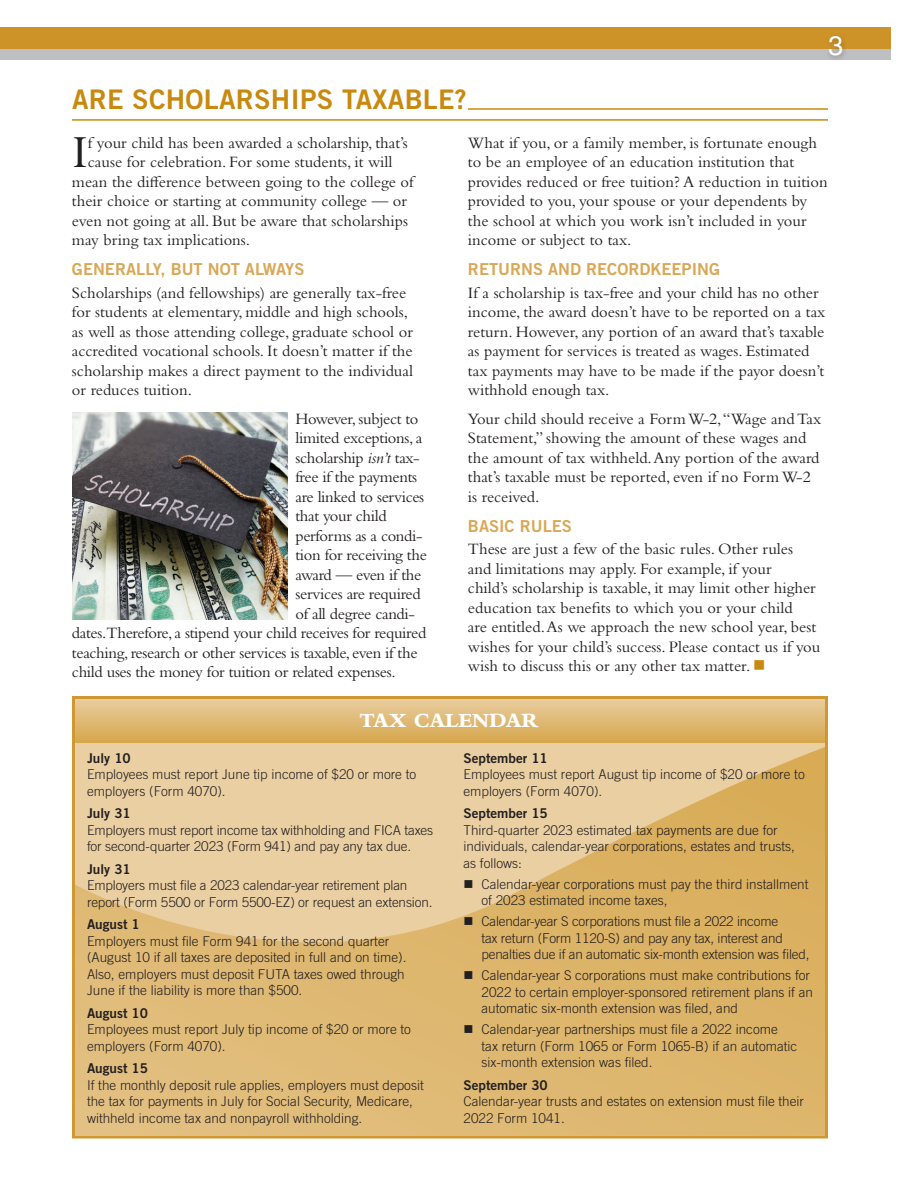
<style>
.page{position:relative;width:918px;height:1188px;background:#fff}
.page>*{position:absolute;margin:0;border:0;box-sizing:border-box;transform-origin:0 0}
.t1{font:47.85px "Bembo Std";color:#231f20}
.t2{font:27px "Trade Gothic LT Std Bd 2";letter-spacing:.01em;color:#c8890e}
.t3{font:27px "Helvetica LT Std";color:#fff}
.t4{font:800 21px "Bembo Std";color:#fff}
.t5{font:16.5px/19.5px "Bembo Std";color:#231f20}
.t6{font:16.5px "Bembo Std";letter-spacing:-.02em;color:#231f20}
.t7{font:16.5px "Trade Gothic LT Std Bd 2";color:#d9a756}
.t8{font:16.5px "Bembo Std";letter-spacing:-.03em;color:#231f20}
.t9{font:300 13.5px/16.5px "Trade Gothic LT Std";color:#231f20}
.t10{font:13.5px "Trade Gothic LT Std Bd 2";color:#231f20}
.s1{color:#c8890e}
.s2{font-style:italic}
</style>
<div class="page">
<div style="left:0;top:44px;width:890px;height:16px;background:#bebfc2"></div>
<div style="left:0;top:27px;width:890px;height:22px;background:#cd9328"></div>
<div style="left:826px;top:33px;width:22px;height:29px;background:#231f20;opacity:.3"></div>
<hr style="left:468px;top:108px;width:360px;height:2px;background:#c8890e">
<hr style="left:72px;top:119px;width:756px;height:2px;background:#c8890e">
<svg style="left:76px;top:747px;width:748px;height:387px;background:#e1be7f"></svg>
<div style="left:72px;top:698px;width:756px;height:45px;background:linear-gradient(to bottom,#eacea1,#d5a64b)"></div>
<div style="left:72px;top:696px;width:756px;height:442px;border:3px solid #d09833"></div>
<img style="left:72px;top:412px;width:216px;height:208px">
<h2 class="t3" style="left:828px;top:30px;width:17px">3</h2>
<h2 class="t2" style="left:72px;top:83px;width:396px">ARE SCHOLARSHIPS TAXABLE?</h2>
<h1 class="t1" style="left:72px;top:124px;width:17px">I</h1>
<p class="t5" style="left:88px;top:132px;width:321px">f your child has been awarded a scholarship, that’s</p>
<p class="t5" style="left:468px;top:132px;width:361px">What if you, or a family member, is fortunate enough to be an employee of an education institution that provides reduced or free tuition? A reduction in tuition provided to you, your spouse or your dependents by the school at which you work isn’t included in your income or subject to tax.</p>
<p class="t7" style="left:468px;top:259px;width:254px">RETURNS AND RECORDKEEPING</p>
<p class="t5" style="left:468px;top:282px;width:359px">If a scholarship is tax-free and your child has no other income, the award doesn’t have to be reported on a tax return. However, any portion of an award that’s taxable as payment for services is treated as wages. Estimated tax payments may have to be made if the payor doesn’t withhold enough tax.</p>
<p class="t5" style="left:468px;top:408px;width:355px">Your child should receive a Form W-2, “Wage and Tax Statement,” showing the amount of these wages and the amount of tax withheld. Any portion of the award that’s taxable must be reported, even if no Form W-2 is received.</p>
<p class="t7" style="left:468px;top:516px;width:106px">BASIC RULES</p>
<p class="t5" style="left:468px;top:539px;width:354px">These are just a few of the basic rules. Other rules and limitations may apply. For example, if your<br>child’s scholarship is taxable, it may limit other higher education tax benefits to which you or your child<br>are entitled. As we approach the new school year, best wishes for your child’s success. Please contact us if you wish to discuss this or any other tax matter. <span class="s1">■</span></p>
<p class="t4" style="left:359px;top:709px;width:180px">TAX CALENDAR</p>
<p class="t5" style="left:88px;top:152px;width:306px">cause for celebration. For some students, it will</p>
<p class="t5" style="left:72px;top:171px;width:343px">mean the difference between going to the college of</p>
<p class="t5" style="left:72px;top:191px;width:336px">their choice or starting at community college — or</p>
<p class="t5" style="left:72px;top:210px;width:338px">even not going at all. But be aware that scholarships</p>
<p class="t5" style="left:72px;top:230px;width:180px">may bring tax implications.</p>
<p class="t7" style="left:72px;top:259px;width:234px">GENERALLY, BUT NOT ALWAYS</p>
<p class="t5" style="left:72px;top:282px;width:343px">Scholarships (and fellowships) are generally tax-free for students at elementary, middle and high schools, as well as those attending college, graduate school or accredited vocational schools. It doesn’t matter if the scholarship makes a direct payment to the individual or reduces tuition.</p>
<p class="t6" style="left:295px;top:409px;width:125px">However, subject to</p>
<p class="t6" style="left:295px;top:428px;width:128px">limited exceptions, a</p>
<p class="t6" style="left:295px;top:448px;width:126px">scholarship <span class="s2">isn’t</span> tax-</p>
<p class="t6" style="left:295px;top:467px;width:123px">free if the payments</p>
<p class="t6" style="left:295px;top:487px;width:130px">are linked to services</p>
<p class="t6" style="left:295px;top:506px;width:93px">that your child</p>
<p class="t6" style="left:295px;top:526px;width:129px">performs as a condi-</p>
<p class="t6" style="left:295px;top:545px;width:133px">tion for receiving the</p>
<p class="t8" style="left:295px;top:565px;width:127px">award — even if the</p>
<p class="t6" style="left:295px;top:584px;width:127px">services are required</p>
<p class="t6" style="left:295px;top:604px;width:121px">of all degree candi-</p>
<p class="t6" style="left:72px;top:623px;width:356px">dates.Therefore, a stipend your child receives for required</p>
<p class="t6" style="left:72px;top:643px;width:347px">teaching, research or other services is taxable, even if the</p>
<p class="t6" style="left:72px;top:662px;width:325px">child uses the money for tuition or related expenses.</p>
<p class="t10" style="left:87px;top:750px;width:45px">July 10</p>
<p class="t9" style="left:87px;top:766px;width:331px">Employees must report June tip income of $20 or more to employers (Form 4070).</p>
<p class="t10" style="left:87px;top:805px;width:45px">July 31</p>
<p class="t9" style="left:87px;top:822px;width:348px">Employers must report income tax withholding and FICA taxes for second-quarter 2023 (Form 941) and pay any tax due.</p>
<p class="t10" style="left:87px;top:861px;width:45px">July 31</p>
<p class="t9" style="left:87px;top:877px;width:347px">Employers must file a 2023 calendar-year retirement plan report (Form 5500 or Form 5500-EZ) or request an extension.</p>
<p class="t10" style="left:87px;top:916px;width:54px">August 1</p>
<p class="t9" style="left:87px;top:933px;width:321px">Employers must file Form 941 for the second quarter (August 10 if all taxes are deposited in full and on time).<br>Also, employers must deposit FUTA taxes owed through June if the liability is more than $500.</p>
<p class="t10" style="left:87px;top:1005px;width:63px">August 10</p>
<p class="t9" style="left:87px;top:1021px;width:326px">Employees must report July tip income of $20 or more to employers (Form 4070).</p>
<p class="t10" style="left:87px;top:1060px;width:63px">August 15</p>
<p class="t9" style="left:87px;top:1077px;width:338px">If the monthly deposit rule applies, employers must deposit the tax for payments in July for Social Security, Medicare, withheld income tax and nonpayroll withholding.</p>
<p class="t10" style="left:464px;top:750px;width:86px">September 11</p>
<p class="t9" style="left:464px;top:766px;width:343px">Employees must report August tip income of $20 or more to employers (Form 4070).</p>
<p class="t10" style="left:464px;top:805px;width:86px">September 15</p>
<p class="t9" style="left:464px;top:821px;width:333px">Third-quarter 2023 estimated tax payments are due for individuals, calendar-year corporations, estates and trusts, as follows:</p>
<p class="t9" style="left:481px;top:875px;width:329px;text-indent:-18px">■ Calendar-year corporations must pay the third installment of 2023 estimated income taxes,</p>
<p class="t9" style="left:482px;top:913px;width:330px;text-indent:-18px">■ Calendar-year S corporations must file a 2022 income<br>tax return (Form 1120-S) and pay any tax, interest and penalties due if an automatic six-month extension was filed,</p>
<p class="t9" style="left:482px;top:967px;width:333px;text-indent:-18px">■ Calendar-year S corporations must make contributions for<br>2022 to certain employer-sponsored retirement plans if an automatic six-month extension was filed, and</p>
<p class="t9" style="left:482px;top:1021px;width:317px;text-indent:-18px">■ Calendar-year partnerships must file a 2022 income tax return (Form 1065 or Form 1065-B) if an automatic six-month extension was filed.</p>
<p class="t10" style="left:464px;top:1077px;width:86px">September 30</p>
<p class="t9" style="left:464px;top:1093px;width:342px">Calendar-year trusts and estates on extension must file their<br>2022 Form 1041.</p>
</div>
